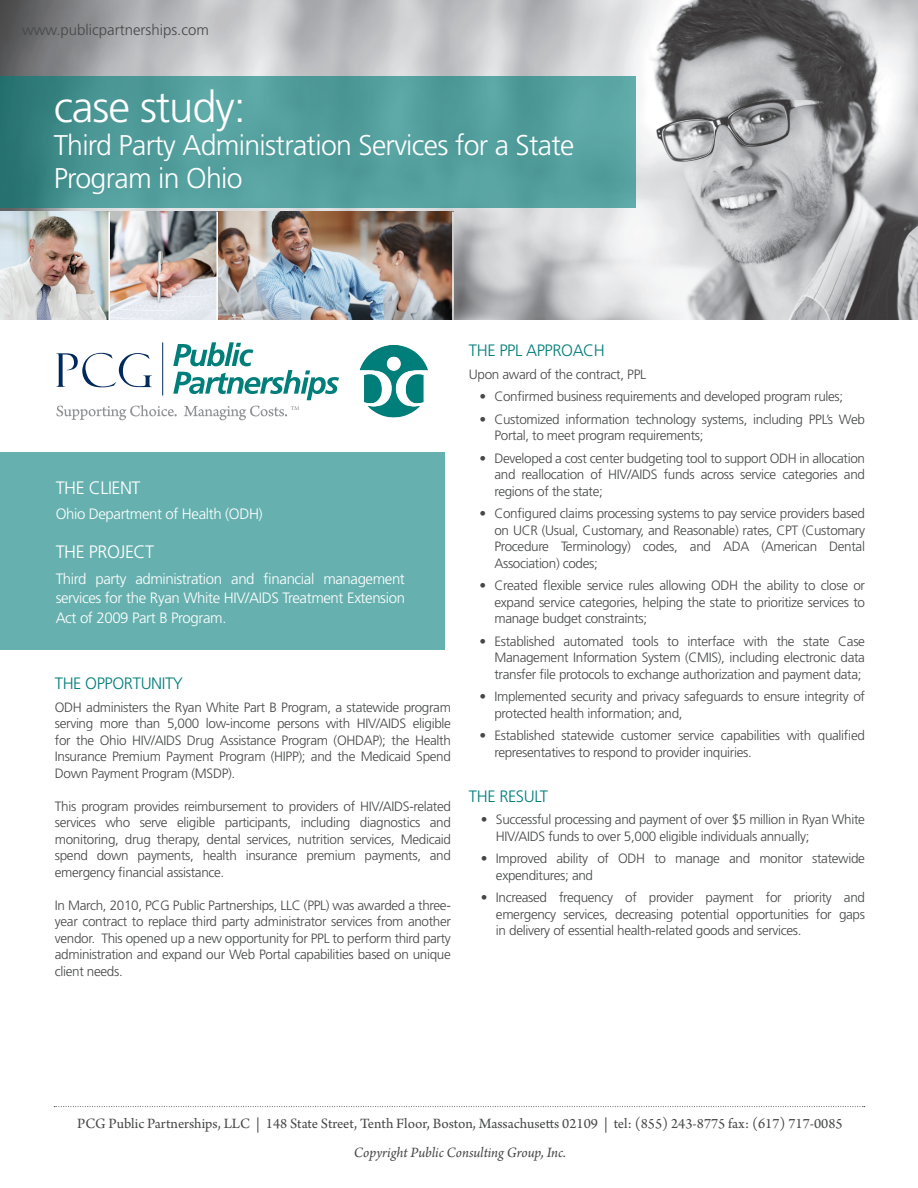
<style>
.page{position:relative;width:918px;height:1188px;background:#fff}
.page>*{position:absolute;margin:0;border:0;box-sizing:border-box;transform-origin:0 0}
.t1{font:300 43.5px "Frutiger LT Std";letter-spacing:-.025em;color:#fff}
.t2{font:300 28.5px/33px "Frutiger LT Std";letter-spacing:-.025em;color:#fff}
.t3{font:300 18px "Frutiger LT Std";letter-spacing:-.025em;color:#fff}
.t4{font:300 16.5px "Frutiger LT Std";letter-spacing:-.025em;color:#007e7a}
.t5{font:300 15px/19.5px "Frutiger LT Std";letter-spacing:-.025em;color:#fff;text-align:justify}
.t6{font:15px "Arno Pro";color:#464748}
.t7{font:italic 15px "Arno Pro";letter-spacing:-.005em;color:#464748}
.t8{font:300 15px "Frutiger LT Std";color:#464748}
.t9{font:300 13.5px/16.5px "Frutiger LT Std";letter-spacing:-.025em;color:#464748;text-align:justify}
</style>
<div class="page">
<img style="left:0;top:0;width:918px;height:320px">
<svg style="left:0;top:76px;width:635px;height:131px;background:#4f9b99"></svg>
<img style="left:0;top:212px;width:216px;height:108px">
<img style="left:218px;top:212px;width:234px;height:108px">
<hr style="left:452px;top:212px;width:2px;height:112px;background:#fff">
<img style="left:359px;top:345px;width:69px;height:73px">
<svg style="left:54px;top:1106px;width:811px;height:1px"></svg>
<svg style="left:56px;top:342px;width:283px;height:78px"></svg>
<hr style="left:108px;top:212px;width:2px;height:109px;background:#fff">
<hr style="left:216px;top:212px;width:2px;height:112px;background:#fff">
<div style="left:0;top:452px;width:445px;height:198px;background:#66b1af"></div>
<p class="t8" style="left:22px;top:21px;width:188px">www.publicpartnerships.com</p>
<p class="t1" style="left:54px;top:83px;width:194px">case study:</p>
<p class="t2" style="left:54px;top:129px;width:522px">Third Party Administration Services for a State<br>Program in Ohio</p>
<p class="t3" style="left:56px;top:477px;width:86px">THE CLIENT</p>
<p class="t5" style="left:56px;top:505px;width:209px">Ohio Department of Health (ODH)</p>
<p class="t3" style="left:56px;top:542px;width:100px">THE PROJECT</p>
<p class="t5" style="left:56px;top:569px;width:351px">Third party administration and financial management services for the Ryan White HIV/AIDS Treatment Extension Act of 2009 Part B Program.</p>
<p class="t4" style="left:55px;top:674px;width:130px">THE OPPORTUNITY</p>
<p class="t9" style="left:55px;top:699px;width:398px">ODH administers the Ryan White Part B Program, a statewide program serving more than 5,000 low-income persons with HIV/AIDS eligible for the Ohio HIV/AIDS Drug Assistance Program (OHDAP); the Health Insurance Premium Payment Program (HIPP); and the Medicaid Spend Down Payment Program (MSDP).</p>
<p class="t9" style="left:55px;top:798px;width:398px">This program provides reimbursement to providers of HIV/AIDS-related services who serve eligible participants, including diagnostics and monitoring, drug therapy, dental services, nutrition services, Medicaid spend down payments, health insurance premium payments, and emergency financial assistance.</p>
<p class="t9" style="left:55px;top:897px;width:398px">In March, 2010, PCG Public Partnerships, LLC (PPL) was awarded a three&shy;year contract to replace third party administrator services from another vendor. This opened up a new opportunity for PPL to perform third party administration and expand our Web Portal capabilities based on unique client needs.</p>
<p class="t4" style="left:469px;top:341px;width:137px">THE PPL APPROACH</p>
<p class="t9" style="left:469px;top:366px;width:179px">Upon award of the contract, PPL</p>
<p class="t9" style="left:479px;top:388px;width:365px">• Confirmed business requirements and developed program rules;</p>
<p class="t9" style="left:494px;top:411px;width:372px;text-indent:-15px">• Customized information technology systems, including PPL’s Web<br>Portal, to meet program requirements;</p>
<p class="t9" style="left:494px;top:450px;width:372px;text-indent:-15px">• Developed a cost center budgeting tool to support ODH in allocation and reallocation of HIV/AIDS funds across service categories and regions of the state;</p>
<p class="t9" style="left:494px;top:505px;width:372px;text-indent:-15px">• Configured claims processing systems to pay service providers based on UCR (Usual, Customary, and Reasonable) rates, CPT (Customary Procedure Terminology) codes, and ADA (American Dental Association) codes;</p>
<p class="t9" style="left:494px;top:577px;width:372px;text-indent:-15px">• Created flexible service rules allowing ODH the ability to close or expand service categories, helping the state to prioritize services to manage budget constraints;</p>
<p class="t9" style="left:494px;top:633px;width:372px;text-indent:-15px">• Established automated tools to interface with the state Case Management Information System (CMIS), including electronic data transfer file protocols to exchange authorization and payment data;</p>
<p class="t9" style="left:494px;top:688px;width:372px;text-indent:-15px">• Implemented security and privacy safeguards to ensure integrity of protected health information; and,</p>
<p class="t9" style="left:494px;top:727px;width:372px;text-indent:-15px">• Established statewide customer service capabilities with qualified representatives to respond to provider inquiries.</p>
<p class="t4" style="left:469px;top:787px;width:81px">THE RESULT</p>
<p class="t9" style="left:496px;top:811px;width:371px;text-indent:-15px">• Successful processing and payment of over $5 million in Ryan White<br>HIV/AIDS funds to over 5,000 eligible individuals annually;</p>
<p class="t9" style="left:496px;top:850px;width:371px;text-indent:-15px">• Improved ability of ODH to manage and monitor statewide expenditures; and</p>
<p class="t9" style="left:496px;top:889px;width:371px;text-indent:-15px">• Increased frequency of provider payment for priority and emergency services, decreasing potential opportunities for gaps in delivery of essential health-related goods and services.</p>
<p class="t6" style="left:77px;top:1115px;width:767px">PCG Public Partnerships, LLC | 148 State Street, Tenth Floor, Boston, Massachusetts 02109 | tel: (855) 243-8775 fax: (617) 717-0085</p>
<p class="t7" style="left:354px;top:1144px;width:214px">Copyright Public Consulting Group, Inc.</p>
</div>
